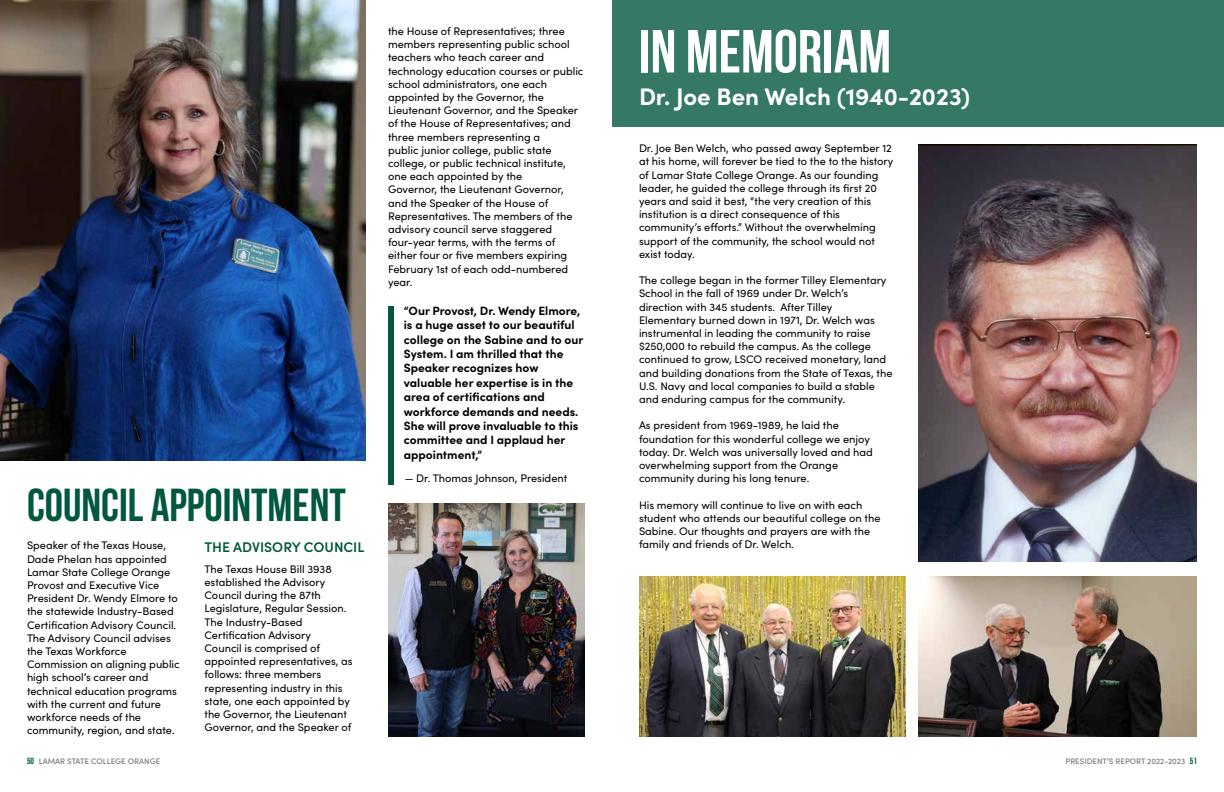
<style>
.page{position:relative;width:1224px;height:792px;background:#fff}
.page>*{position:absolute;margin:0;border:0;box-sizing:border-box;transform-origin:0 0}
.t1{font:700 60.7px "Bebas Neue";color:#fff}
.t2{font:700 46.2px "Bebas Neue";color:#02573f}
.t3{font:700 24px "Sofia Pro";color:#fff}
.t4{font:600 14px "Sofia Pro";color:#02573f}
.t5{font:700 12px/14.4px "Sofia Pro";color:#000101}
.t6{font:11px/13.2px "Sofia Pro";color:#000101}
.t7{font:500 8px "Sofia Pro";color:#797879}
.s1{font-family:"Bebas Neue";font-weight:700;font-size:9px;color:#02573f}
</style>
<div class="page">
<div style="left:612px;top:0;width:612px;height:127px;background:#347865"></div>
<img style="left:0;top:0;width:366px;height:461px">
<img style="left:388px;top:503px;width:197px;height:234px">
<div style="left:388px;top:306px;width:5px;height:178px;background:#02573f"></div>
<img style="left:918px;top:144px;width:279px;height:418px">
<img style="left:918px;top:577px;width:279px;height:160px">
<img style="left:639px;top:577px;width:267px;height:160px">
<h2 class="t2" style="left:27px;top:480px;width:320px">COUNCIL APPOINTMENT</h2>
<p class="t6" style="left:27px;top:538px;width:154px">Speaker of the Texas House,<br>Dade Phelan has appointed<br>Lamar State College Orange<br>Provost and Executive Vice<br>President Dr. Wendy Elmore to the statewide Industry-Based<br>Certification Advisory Council.<br>The Advisory Council advises the Texas Workforce<br>Commission on aligning public high school’s career and technical education programs with the current and future workforce needs of the community, region, and state.</p>
<p class="t4" style="left:204px;top:536px;width:162px">THE ADVISORY COUNCIL</p>
<p class="t6" style="left:204px;top:562px;width:150px">The Texas House Bill 3938 established the Advisory<br>Council during the 87th<br>Legislature, Regular Session.<br>The Industry-Based<br>Certification Advisory<br>Council is comprised of appointed representatives, as follows: three members representing industry in this state, one each appointed by the Governor, the Lieutenant<br>Governor, and the Speaker of</p>
<p class="t6" style="left:388px;top:24px;width:197px">the House of Representatives; three members representing public school teachers who teach career and technology education courses or public school administrators, one each appointed by the Governor, the Lieutenant Governor, and the Speaker of the House of Representatives; and three members representing a<br>public junior college, public state college, or public technical institute, one each appointed by the<br>Governor, the Lieutenant Governor, and the Speaker of the House of Representatives. The members of the advisory council serve staggered four-year terms, with the terms of either four or five members expiring February 1st of each odd-numbered year.</p>
<p class="t5" style="left:404px;top:302px;width:181px">“Our Provost, Dr. Wendy Elmore, is a huge asset to our beautiful college on the Sabine and to our<br>System. I am thrilled that the<br>Speaker recognizes how valuable her expertise is in the area of certifications and workforce demands and needs.<br>She will prove invaluable to this committee and I applaud her appointment,”</p>
<p class="t6" style="left:405px;top:471px;width:164px">— Dr. Thomas Johnson, President</p>
<h1 class="t1" style="left:639px;top:18px;width:254px">IN MEMORIAM</h1>
<h3 class="t3" style="left:639px;top:79px;width:333px">Dr. Joe Ben Welch (1940-2023)</h3>
<p class="t6" style="left:639px;top:141px;width:256px">Dr. Joe Ben Welch, who passed away September 12 at his home, will forever be tied to the to the history of Lamar State College Orange. As our founding leader, he guided the college through its first 20 years and said it best, “the very creation of this institution is a direct consequence of this community’s efforts.” Without the overwhelming support of the community, the school would not exist today.</p>
<p class="t6" style="left:639px;top:273px;width:255px">The college began in the former Tilley Elementary School in the fall of 1969 under Dr. Welch’s direction with 345 students. After Tilley<br>Elementary burned down in 1971, Dr. Welch was instrumental in leading the community to raise $250,000 to rebuild the campus. As the college continued to grow, LSCO received monetary, land and building donations from the State of Texas, the U.S. Navy and local companies to build a stable and enduring campus for the community.</p>
<p class="t6" style="left:639px;top:418px;width:235px">As president from 1969-1989, he laid the foundation for this wonderful college we enjoy today. Dr. Welch was universally loved and had overwhelming support from the Orange community during his long tenure.</p>
<p class="t6" style="left:639px;top:498px;width:243px">His memory will continue to live on with each student who attends our beautiful college on the Sabine. Our thoughts and prayers are with the family and friends of Dr. Welch.</p>
<p class="t7" style="left:27px;top:756px;width:135px"><span class="s1">50</span> LAMAR STATE COLLEGE ORANGE</p>
<p class="t7" style="left:1065px;top:756px;width:133px">PRESIDENT’S REPORT 2022-2023 <span class="s1">51</span></p>
</div>
